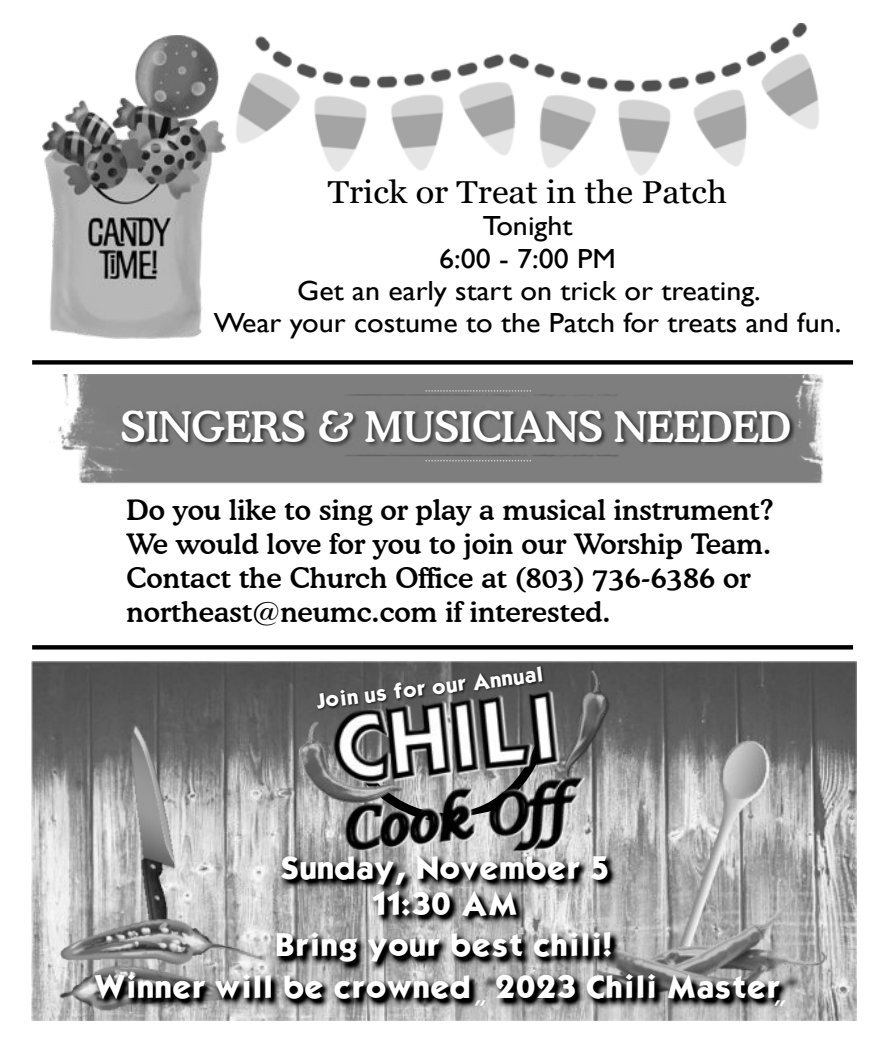
<style>
.page{position:relative;width:889px;height:1049px;background:#fff}
.page>*{position:absolute;margin:0;border:0;box-sizing:border-box;transform-origin:0 0}
.t1{font:500 42px "Cooper BT";letter-spacing:-.01em;color:#fff}
.t2{font:31.68px "Georgia";color:#000;scale:1.09 1}
.t3{font:500 28px/33.8px "Cooper BT";color:#000}
.t4{font:28px/35.5px "Kabel";color:#fff;text-align:center}
.t5{font:28px "MS Gothic";color:#fff}
.t6{font:27.65px/32.4px "Gill Sans";color:#000;text-align:center;scale:1.09 1}
.t7{font:18.55px "Kabel";color:#fff}
</style>
<div class="page">
<img style="left:43px;top:35px;width:159px;height:304px">
<img style="left:192px;top:23px;width:627px;height:219px">
<svg style="left:32px;top:360px;width:821px;height:4px;background:#0d0d0d"></svg>
<svg style="left:32px;top:645px;width:821px;height:4px;background:#0a0a0a"></svg>
<img style="left:31px;top:661px;width:825px;height:359px">
<img style="left:818px;top:889px;width:9px;height:112px">
<img style="left:278px;top:672px;width:334px;height:53px">
<img style="left:564px;top:670px;width:46px;height:55px">
<img style="left:312px;top:661px;width:244px;height:56px">
<img style="left:56px;top:725px;width:762px;height:292px">
<img style="left:58px;top:374px;width:766px;height:110px">
<svg style="left:425px;top:460px;width:106px;height:1px"></svg>
<svg style="left:425px;top:390px;width:106px;height:1px"></svg>
<img style="left:341px;top:392px;width:279px;height:6px">
<img style="left:341px;top:452px;width:279px;height:6px">
<p class="t2" style="left:328px;top:179px;width:368px">Trick or Treat in the Patch</p>
<p class="t6" style="left:214px;top:213px;width:577px">Tonight<br>6:00 - 7:00 PM<br>Get an early start on trick or treating.<br>Wear your costume to the Patch for treats and fun.</p>
<h1 class="t1" style="left:121px;top:410px;width:672px">SINGERS &amp; MUSICIANS NEEDED</h1>
<p class="t3" style="left:127px;top:495px;width:648px">Do you like to sing or play a musical instrument?<br>We would love for you to join our Worship Team.<br>Contact the Church Office at (803) 736-6386 or northeast@neumc.com if interested.</p>
<p class="t7" style="left:314px;top:693px;width:231px;rotate:-7deg">Join us for our Annual</p>
<p class="t4" style="left:280px;top:852px;width:330px">Sunday, November 5<br>11:30 AM</p>
<p class="t4" style="left:94px;top:926px;width:520px;line-height:41.6px;text-align:left;text-indent:181px">Bring your best chili!<br>Winner will be crowned</p>
<p class="t5" style="left:473px;top:998px;width:29px">"</p>
<p class="t4" style="left:495px;top:971px;width:287px">2023 Chili Master</p>
<p class="t5" style="left:773px;top:998px;width:29px">"</p>
</div>
